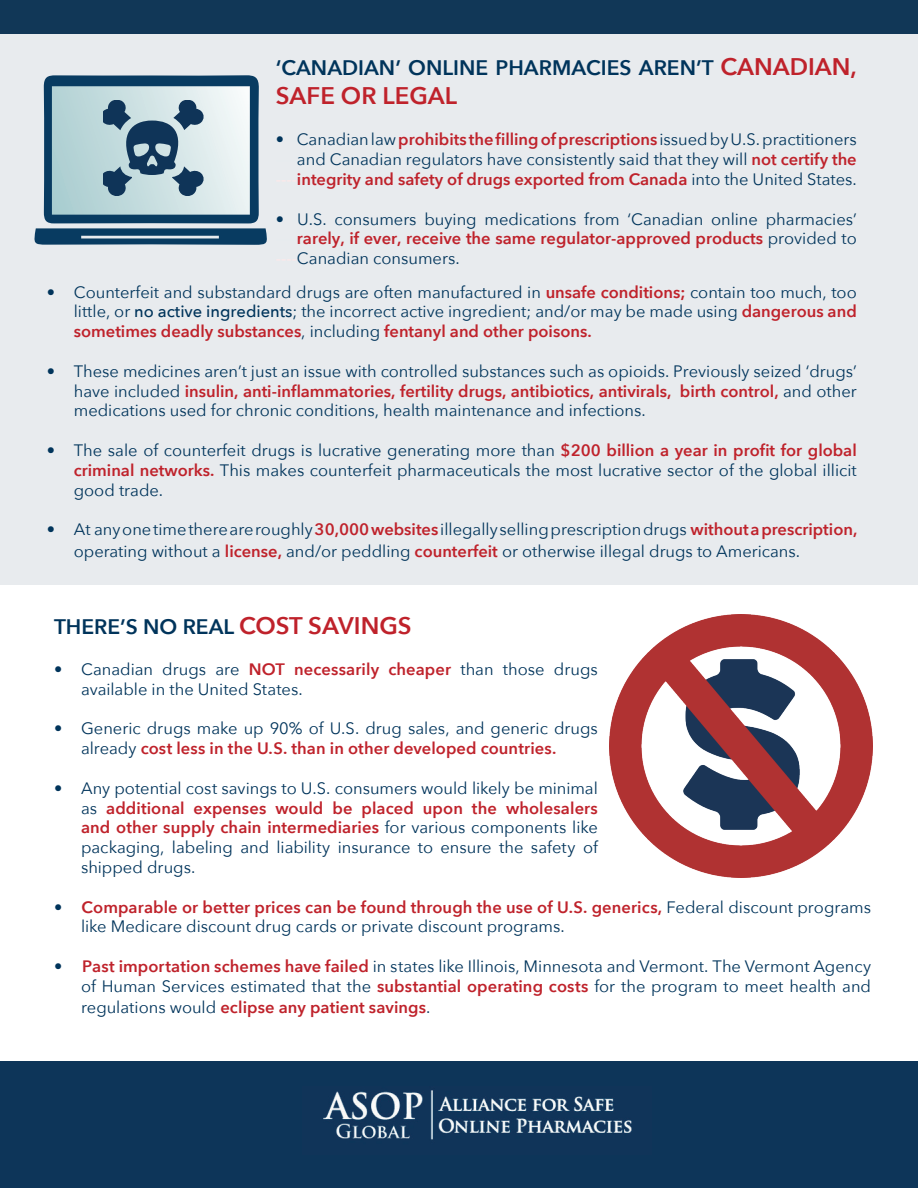
<style>
.page{position:relative;width:918px;height:1188px;background:#fff}
.page>*{position:absolute;margin:0;border:0;box-sizing:border-box;transform-origin:0 0}
.t1{font:600 24px "Avenir Next";color:#bf222b}
.t2{font:600 21px "Avenir Next";color:#00345b}
.t3{font:16.5px/19.8px "Avenir Next";color:#00345b;text-align:justify}
.t4{font:600 16.5px "Avenir Next";letter-spacing:.005em;color:#bf222b}
.s1{font-size:24px;color:#bf222b}
.s2{color:#e6ebef}
.s3{font-weight:600;color:#bf222b}
.s4{font-weight:600;color:#f9e9ea}
.s5{font-weight:500}
.s6{font-weight:600}
.s7{font-weight:400;color:#00345b}
</style>
<div class="page">
<div style="left:0;top:15px;width:918px;height:570px;background:#e8ebee"></div>
<img style="left:610px;top:615px;width:263px;height:263px">
<div style="left:0;top:1062px;width:918px;height:126px;background:#0d3559"></div>
<div style="left:0;top:0;width:918px;height:33px;background:#113757"></div>
<svg style="left:34px;top:75px;width:233px;height:170px"></svg>
<img style="left:323px;top:1090px;width:309px;height:50px">
<p class="t2" style="left:276px;top:50px;width:582px">‘CANADIAN’ ONLINE PHARMACIES AREN’T <span class="s1">CANADIAN,</span></p>
<p class="t1" style="left:276px;top:75px;width:183px">SAFE OR LEGAL</p>
<p class="t3" style="left:276px;top:129px;width:582px">• <span class="s2">--</span>Canadian law <span class="s3">prohibits the filling of prescriptions</span> issued by U.S. practitioners <span class="s2">----</span>and Canadian regulators have consistently said that they will <span class="s3">not certify the </span><span class="s4">----</span><span class="s3">integrity and safety of drugs exported from Canada</span> into the United States.</p>
<p class="t3" style="left:276px;top:208px;width:582px">• <span class="s2">-</span>U.S. consumers buying medications from ‘Canadian online pharmacies’ <span class="s2">----</span><span class="s3">rarely, if ever, receive the same regulator-approved products</span> provided to <span class="s4">----</span>Canadian consumers.</p>
<p class="t3" style="left:74px;top:281px;width:785px;text-indent:-27px">• Counterfeit and substandard drugs are often manufactured in <span class="s3">unsafe conditions;</span> contain too much, too little, or <span class="s5">no active ingredients</span>; the incorrect active ingredient; and/or may be made using <span class="s3">dangerous and sometimes deadly substances</span>, including <span class="s3">fentanyl and other poisons.</span></p>
<p class="t3" style="left:74px;top:360px;width:785px;text-indent:-27px">• These medicines aren’t just an issue with controlled substances such as opioids. Previously seized ‘drugs’ have included <span class="s3">insulin, anti-inflammatories, fertility drugs, antibiotics, antivirals, birth control,</span> and other medications used for chronic conditions, health maintenance and infections.</p>
<p class="t3" style="left:74px;top:440px;width:785px;text-indent:-27px">• The sale of counterfeit drugs is lucrative generating more than <span class="s3">$200 billion a year in profit for global criminal networks.</span> This makes counterfeit pharmaceuticals the most lucrative sector of the global illicit good trade.</p>
<p class="t3" style="left:74px;top:518px;width:785px;line-height:21.6px;text-indent:-27px">• At any one time there are roughly <span class="s3">30,000 websites</span> illegally selling prescription drugs <span class="s3">without a prescription, </span>operating without a <span class="s3">license,</span> and/or peddling <span class="s3">counterfeit</span> or otherwise illegal drugs to Americans.</p>
<p class="t2" style="left:54px;top:608px;width:359px">THERE’S NO REAL <span class="s1">COST SAVINGS</span></p>
<p class="t3" style="left:81px;top:659px;width:518px;text-indent:-27px">• Canadian drugs are <span class="s3">NOT necessarily cheaper</span> than those drugs available in the United States.</p>
<p class="t3" style="left:81px;top:718px;width:518px;text-indent:-27px">• Generic drugs make up 90% of U.S. drug sales, and generic drugs already <span class="s3">cost less in the U.S. than in other developed countries.</span></p>
<p class="t3" style="left:81px;top:777px;width:518px;text-indent:-27px">• Any potential cost savings to U.S. consumers would likely be minimal as <span class="s3">additional expenses would be placed upon the wholesalers and other supply chain intermediaries</span> for various components like packaging, labeling and liability insurance to ensure the safety of shipped drugs.</p>
<p class="t3" style="left:81px;top:896px;width:792px;text-indent:-27px"><span class="s6">•</span> <span class="s3">Comparable or better prices can be found through the use of U.S. generics,</span> Federal discount programs like Medicare discount drug cards or private discount programs.</p>
<p class="t3" style="left:54px;top:956px;width:819px;text-align:right"><span class="s5">•</span> <span class="s3">Past importation schemes have failed</span> in states like Illinois, Minnesota and Vermont. The Vermont Agency of Human Services estimated that the <span class="s3">substantial operating costs</span> for the program to meet health and</p>
<p class="t4" style="left:81px;top:994px;width:351px"><span class="s7">regulations would</span> eclipse any patient savings<span class="s7">.</span></p>
</div>
